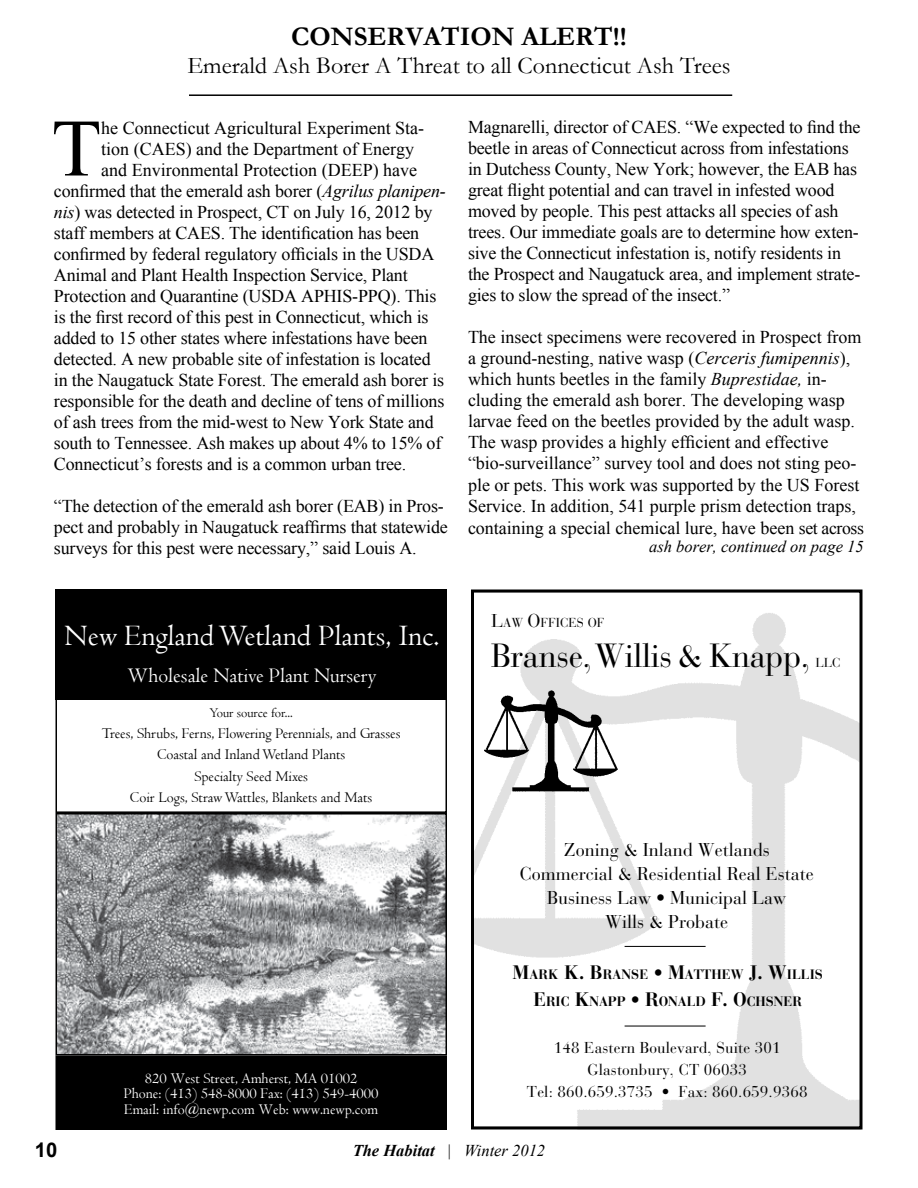
<style>
.page{position:relative;width:918px;height:1188px;background:#fff}
.page>*{position:absolute;margin:0;border:0;box-sizing:border-box;transform-origin:0 0}
.t1{font:81.45px "Times New Roman";color:#000}
.t2{font:33.3px "Bauer Bodoni";letter-spacing:-.01em;color:#000}
.t3{font:30.75px "Centaur";color:#fff}
.t4{font:700 27px "Garamond";color:#000}
.t5{font:24px "Garamond";color:#000}
.t6{font:21.6px "Centaur";color:#fff}
.t7{font:700 20.25px "Arial";color:#000}
.t8{font:18.45px/23.9px "Bauer Bodoni";color:#000;text-align:center}
.t9{font:18px/21px "Times New Roman";letter-spacing:-.01em;color:#000}
.t10{font:italic 16.5px "Times New Roman";color:#000}
.t11{font:15.75px/22.5px "Bauer Bodoni";letter-spacing:.01em;color:#000;text-align:center}
.t12{font:15.45px/21.6px "Centaur";color:#000;text-align:center}
.t13{font:15.45px/15.5px "Centaur";color:#fff;text-align:center}
.t14{font:13.8px "Centaur";color:#000}
.t15{font:700 13.5px/27.8px "Bauer Bodoni";color:#000;text-align:center}
.t16{font:12.9px "Bauer Bodoni";color:#000}
.s1{font-style:italic}
.s2{font-size:17.7px}
.s3{font-size:18.45px}
.s4{font-size:19.35px}
.s5{font-weight:400;font-size:18.45px}
.s6{font-weight:700}
</style>
<div class="page">
<img style="left:475px;top:613px;width:383px;height:512px">
<div style="left:471px;top:590px;width:391px;height:539px;border:3px solid #000"></div>
<img style="left:484px;top:691px;width:134px;height:100px">
<hr style="left:625px;top:946px;width:81px;height:1px;background:#000">
<hr style="left:625px;top:1026px;width:81px;height:1px;background:#000">
<hr style="left:189px;top:94px;width:543px;height:2px;background:#000">
<div style="left:56px;top:683px;width:391px;height:130px;border:2px solid #000"></div>
<div style="left:56px;top:589px;width:391px;height:111px;background:#000"></div>
<div style="left:56px;top:1056px;width:390px;height:74px;background:#000"></div>
<img style="left:59px;top:816px;width:385px;height:237px">
<div style="left:56px;top:813px;width:391px;height:243px;border:2px solid #000"></div>
<h3 class="t4" style="left:291px;top:18px;width:337px">CONSERVATION ALERT!!</h3>
<h3 class="t5" style="left:188px;top:50px;width:544px">Emerald Ash Borer A Threat to all Connecticut Ash Trees</h3>
<h1 class="t1" style="left:52px;top:93px;width:51px">T</h1>
<p class="t9" style="left:101px;top:117px;width:324px">he Connecticut Agricultural Experiment Sta-</p>
<p class="t9" style="left:101px;top:138px;width:314px">tion (CAES) and the Department of Energy</p>
<p class="t9" style="left:101px;top:159px;width:317px">and Environmental Protection (DEEP) have</p>
<p class="t9" style="left:54px;top:180px;width:393px">confirmed that the emerald ash borer (<span class="s1">Agrilus planipen-</span></p>
<p class="t9" style="left:54px;top:201px;width:380px"><span class="s1">nis</span>) was detected in Prospect, CT on July 16, 2012 by</p>
<p class="t9" style="left:54px;top:222px;width:367px">staff members at CAES. The identification has been</p>
<p class="t9" style="left:54px;top:243px;width:382px">confirmed by federal regulatory officials in the USDA</p>
<p class="t9" style="left:54px;top:264px;width:355px">Animal and Plant Health Inspection Service, Plant</p>
<p class="t9" style="left:54px;top:285px;width:384px">Protection and Quarantine (USDA APHIS-PPQ). This</p>
<p class="t9" style="left:54px;top:306px;width:376px">is the first record of this pest in Connecticut, which is</p>
<p class="t9" style="left:54px;top:327px;width:375px">added to 15 other states where infestations have been</p>
<p class="t9" style="left:54px;top:348px;width:378px">detected. A new probable site of infestation is located</p>
<p class="t9" style="left:54px;top:369px;width:392px">in the Naugatuck State Forest. The emerald ash borer is</p>
<p class="t9" style="left:54px;top:390px;width:392px">responsible for the death and decline of tens of millions</p>
<p class="t9" style="left:54px;top:411px;width:381px">of ash trees from the mid-west to New York State and</p>
<p class="t9" style="left:54px;top:432px;width:389px">south to Tennessee. Ash makes up about 4% to 15% of</p>
<p class="t9" style="left:54px;top:453px;width:354px">Connecticut’s forests and is a common urban tree.</p>
<p class="t9" style="left:54px;top:495px;width:395px">“The detection of the emerald ash borer (EAB) in Pros&shy;pect and probably in Naugatuck reaffirms that statewide surveys for this pest were necessary,” said Louis A.</p>
<p class="t9" style="left:468px;top:116px;width:394px">Magnarelli, director of CAES. “We expected to find the beetle in areas of Connecticut across from infestations in Dutchess County, New York; however, the EAB has great flight potential and can travel in infested wood moved by people. This pest attacks all species of ash trees. Our immediate goals are to determine how exten&shy;sive the Connecticut infestation is, notify residents in the Prospect and Naugatuck area, and implement strate&shy;gies to slow the spread of the insect.”</p>
<p class="t9" style="left:468px;top:326px;width:397px">The insect specimens were recovered in Prospect from a ground-nesting, native wasp (<span class="s1">Cerceris fumipennis</span>), which hunts beetles in the family <span class="s1">Buprestidae,</span> in&shy;cluding the emerald ash borer. The developing wasp larvae feed on the beetles provided by the adult wasp.<br>The wasp provides a highly efficient and effective “bio-surveillance” survey tool and does not sting peo&shy;ple or pets. This work was supported by the US Forest Service. In addition, 541 purple prism detection traps, containing a special chemical lure, have been <span class="s2">set across</span></p>
<p class="t10" style="left:649px;top:535px;width:216px">ash borer, continued on page 15</p>
<h3 class="t3" style="left:65px;top:617px;width:376px">New England Wetland Plants, Inc.</h3>
<p class="t6" style="left:127px;top:663px;width:251px">Wholesale Native Plant Nursery</p>
<p class="t14" style="left:209px;top:704px;width:85px">Your source for...</p>
<p class="t12" style="left:102px;top:722px;width:300px">Trees, Shrubs, Ferns, Flowering Perennials, and Grasses Coastal and Inland Wetland Plants<br>Specialty Seed Mixes<br>Coir Logs, Straw Wattles, Blankets and Mats</p>
<p class="t13" style="left:124px;top:1070px;width:256px">820 West Street, Amherst, MA 01002<br>Phone: (413) 548-8000 Fax: (413) 549-4000<br>Email: info@newp.com Web: www.newp.com</p>
<p class="t16" style="left:491px;top:615px;width:115px"><span class="s3">L</span>AW <span class="s3">O</span>FFICES OF</p>
<h2 class="t2" style="left:491px;top:636px;width:320px">Branse,Willis &amp; Knapp,</h2>
<p class="t16" style="left:815px;top:655px;width:27px">LLC</p>
<p class="t8" style="left:520px;top:838px;width:296px">Zoning &amp; Inland Wetlands<br>Commercial &amp; Residential Real Estate<br>Business Law • Municipal Law<br>Wills &amp; Probate</p>
<p class="t15" style="left:512px;top:960px;width:312px"><span class="s4">M</span>ARK <span class="s4">K. B</span>RANSE <span class="s5">•</span> <span class="s4">M</span>ATTHEW <span class="s4">J. W</span>ILLIS<br><span class="s4">E</span>RIC <span class="s4">K</span>NAPP <span class="s5">•</span> <span class="s4">R</span>ONALD <span class="s4">F. O</span>CHSNER</p>
<p class="t11" style="left:527px;top:1036px;width:282px">148 Eastern Boulevard, Suite 301<br>Glastonbury, CT 06033<br>Tel: 860.659.3735 • Fax: 860.659.9368</p>
<p class="t7" style="left:35px;top:1136px;width:24px">10</p>
<p class="t10" style="left:353px;top:1139px;width:194px"><span class="s6">The Habitat</span> | Winter 2012</p>
</div>
